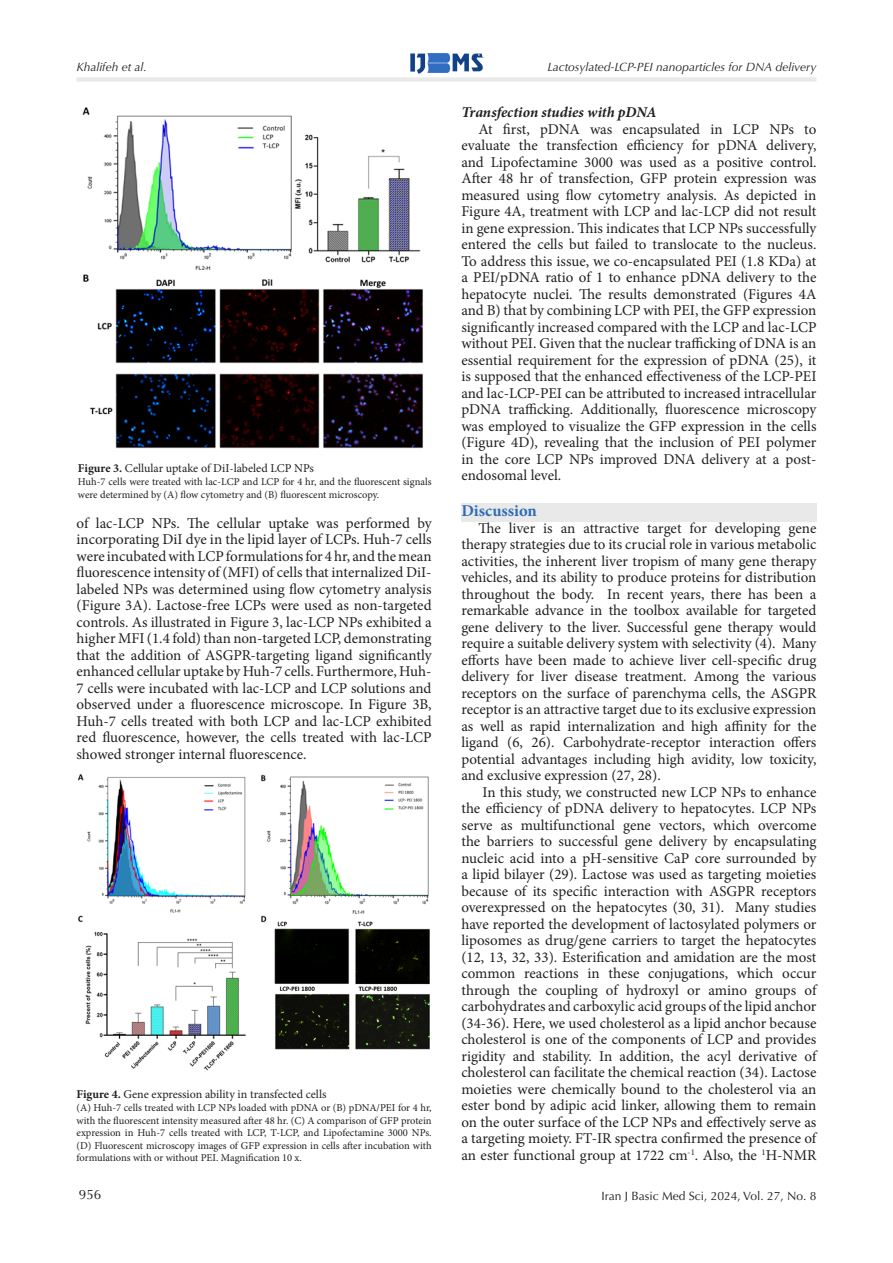
<style>
.page{position:relative;width:893px;height:1263px;background:#fff}
.page>*{position:absolute;margin:0;border:0;box-sizing:border-box;transform-origin:0 0}
.t1{font:700 16.5px "Minion Pro";color:#2d6cb5}
.t2{font:15px/16.5px "Minion Pro";color:#231f20;text-align:justify}
.t3{font:italic 700 15px "Minion Pro";color:#231f20}
.t4{font:13.5px "Optima LT Std";color:#231f20}
.t5{font:12px "Minion Pro";color:#231f20}
.t6{font:italic 12px "Optima LT Std";color:#231f20}
.t7{font:12px "Optima LT Std";color:#231f20}
.t8{font:10.5px/12.6px "Minion Pro";color:#231f20}
.s1{font-weight:700}
</style>
<div class="page">
<img style="left:410px;top:53px;width:74px;height:21px">
<div style="left:77px;top:77px;width:739px;height:5px;background:#e9e9e9"></div>
<div style="left:461px;top:503px;width:355px;height:18px;background:#e9e9e9"></div>
<img style="left:82px;top:107px;width:341px;height:342px">
<img style="left:78px;top:774px;width:352px;height:297px">
<p class="t6" style="left:77px;top:60px;width:72px">Khalifeh et al.</p>
<p class="t6" style="left:547px;top:60px;width:270px">Lactosylated-LCP-PEI nanoparticles for DNA delivery</p>
<p class="t5" style="left:78px;top:460px;width:238px"><span class="s1">Figure 3.</span> Cellular uptake of DiI-labeled LCP NPs</p>
<p class="t8" style="left:78px;top:475px;width:355px">Huh-7 cells were treated with lac-LCP and LCP for 4 hr, and the fluorescent signals were determined by (A) flow cytometry and (B) fluorescent microscopy.</p>
<p class="t2" style="left:77px;top:515px;width:357px">of lac-LCP NPs. The cellular uptake was performed by incorporating DiI dye in the lipid layer of LCPs. Huh-7 cells were incubated with LCP formulations for 4 hr, and the mean fluorescence intensity of (MFI) of cells that internalized DiI&shy;labeled NPs was determined using flow cytometry analysis (Figure 3A). Lactose-free LCPs were used as non-targeted controls. As illustrated in Figure 3, lac-LCP NPs exhibited a higher MFI (1.4 fold) than non-targeted LCP, demonstrating that the addition of ASGPR-targeting ligand significantly enhanced cellular uptake by Huh-7 cells. Furthermore, Huh-7 cells were incubated with lac-LCP and LCP solutions and observed under a fluorescence microscope. In Figure 3B, Huh-7 cells treated with both LCP and lac-LCP exhibited red fluorescence, however, the cells treated with lac-LCP showed stronger internal fluorescence.</p>
<p class="t5" style="left:77px;top:1086px;width:251px"><span class="s1">Figure 4.</span> Gene expression ability in transfected cells</p>
<p class="t8" style="left:77px;top:1101px;width:357px;text-align:justify">(A) Huh-7 cells treated with LCP NPs loaded with pDNA or (B) pDNA/PEI for 4 hr, with the fluorescent intensity measured after 48 hr. (C) A comparison of GFP protein expression in Huh-7 cells treated with LCP, T-LCP, and Lipofectamine 3000 NPs. (D) Fluorescent microscopy images of GFP expression in cells after incubation with formulations with or without PEI. Magnification 10 x.</p>
<p class="t4" style="left:79px;top:1187px;width:24px">956</p>
<p class="t3" style="left:461px;top:102px;width:197px">Transfection studies with pDNA</p>
<p class="t2" style="left:461px;top:121px;width:357px;text-indent:17px">At first, pDNA was encapsulated in LCP NPs to evaluate the transfection efficiency for pDNA delivery, and Lipofectamine 3000 was used as a positive control.<br>After 48 hr of transfection, GFP protein expression was measured using flow cytometry analysis. As depicted in Figure 4A, treatment with LCP and lac-LCP did not result in gene expression. This indicates that LCP NPs successfully entered the cells but failed to translocate to the nucleus.<br>To address this issue, we co-encapsulated PEI (1.8 KDa) at a PEI/pDNA ratio of 1 to enhance pDNA delivery to the hepatocyte nuclei. The results demonstrated (Figures 4A and B) that by combining LCP with PEI, the GFP expression significantly increased compared with the LCP and lac-LCP without PEI. Given that the nuclear trafficking of DNA is an essential requirement for the expression of pDNA (25), it is supposed that the enhanced effectiveness of the LCP-PEI and lac-LCP-PEI can be attributed to increased intracellular pDNA trafficking. Additionally, fluorescence microscopy was employed to visualize the GFP expression in the cells (Figure 4D), revealing that the inclusion of PEI polymer in the core LCP NPs improved DNA delivery at a post&shy;endosomal level.</p>
<p class="t1" style="left:461px;top:499px;width:77px">Discussion</p>
<p class="t2" style="left:461px;top:520px;width:357px;text-indent:17px">The liver is an attractive target for developing gene therapy strategies due to its crucial role in various metabolic activities, the inherent liver tropism of many gene therapy vehicles, and its ability to produce proteins for distribution throughout the body. In recent years, there has been a remarkable advance in the toolbox available for targeted gene delivery to the liver. Successful gene therapy would require a suitable delivery system with selectivity (4). Many efforts have been made to achieve liver cell-specific drug delivery for liver disease treatment. Among the various receptors on the surface of parenchyma cells, the ASGPR receptor is an attractive target due to its exclusive expression as well as rapid internalization and high affinity for the ligand (6, 26). Carbohydrate-receptor interaction offers potential advantages including high avidity, low toxicity, and exclusive expression (27, 28).</p>
<p class="t2" style="left:461px;top:784px;width:357px;text-indent:21px">In this study, we constructed new LCP NPs to enhance the efficiency of pDNA delivery to hepatocytes. LCP NPs serve as multifunctional gene vectors, which overcome the barriers to successful gene delivery by encapsulating nucleic acid into a pH-sensitive CaP core surrounded by a lipid bilayer (29). Lactose was used as targeting moieties because of its specific interaction with ASGPR receptors overexpressed on the hepatocytes (30, 31). Many studies have reported the development of lactosylated polymers or liposomes as drug/gene carriers to target the hepatocytes (12, 13, 32, 33). Esterification and amidation are the most common reactions in these conjugations, which occur through the coupling of hydroxyl or amino groups of carbohydrates and carboxylic acid groups of the lipid anchor (34-36). Here, we used cholesterol as a lipid anchor because cholesterol is one of the components of LCP and provides rigidity and stability. In addition, the acyl derivative of cholesterol can facilitate the chemical reaction (34). Lactose moieties were chemically bound to the cholesterol via an ester bond by adipic acid linker, allowing them to remain on the outer surface of the LCP NPs and effectively serve as a targeting moiety. FT-IR spectra confirmed the presence of an ester functional group at 1722 cm<sup>-1</sup>. Also, the <sup>1</sup>H-NMR</p>
<p class="t7" style="left:602px;top:1188px;width:216px">Iran J Basic Med Sci, 2024, Vol. 27, No. 8</p>
</div>
